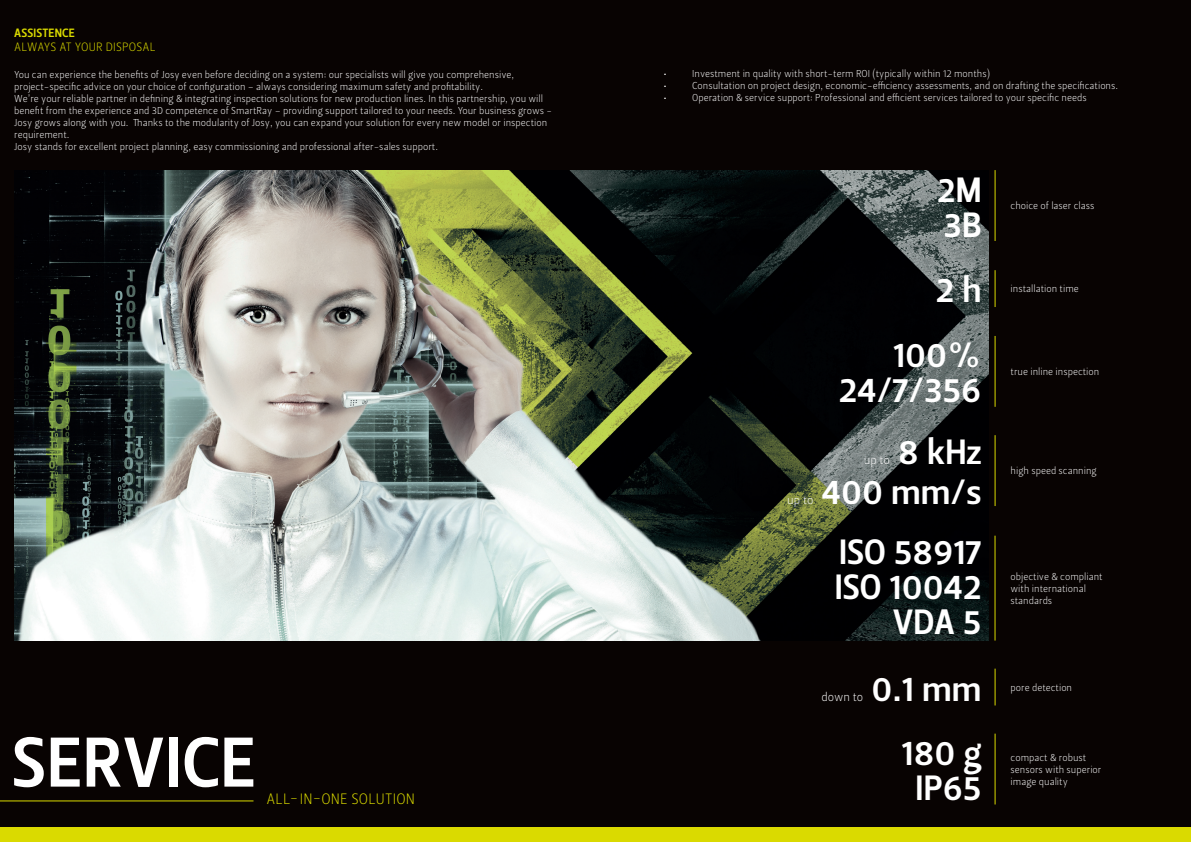
<style>
.page{position:relative;width:1191px;height:842px;background:#080302}
.page>*{position:absolute;margin:0;border:0;box-sizing:border-box;transform-origin:0 0}
.t1{font:70px "Leitura Sans Grot 3";letter-spacing:.015em;color:#fff}
.t2{font:35px "Leitura Sans Grot 3";color:#fff}
.t3{font:15px "Leitura Sans Grot 1";letter-spacing:.015em;color:#dada00}
.t4{font:12px "Leitura Sans Grot 1";letter-spacing:.015em;color:#dada00}
.t5{font:12px "Leitura Sans Grot 1";color:#fff}
.t6{font:12px "Leitura Sans Grot 3";letter-spacing:.015em;color:#dada00}
.t7{font:10px/12px "Leitura Sans Grot 1";color:#fff}
.t8{font:10px "Leitura Sans Grot 3";color:#fff}
</style>
<div class="page">
<div style="left:0;top:828px;width:1191px;height:14px;background:#dada00"></div>
<hr style="left:0;top:801px;width:253px;height:1px;background:#dada00">
<img style="left:14px;top:170px;width:974px;height:471px">
<hr style="left:994px;top:734px;width:1px;height:70px;background:#dada00">
<hr style="left:994px;top:669px;width:1px;height:36px;background:#dada00">
<hr style="left:994px;top:536px;width:1px;height:104px;background:#dada00">
<hr style="left:994px;top:435px;width:1px;height:71px;background:#dada00">
<hr style="left:994px;top:336px;width:1px;height:71px;background:#dada00">
<hr style="left:994px;top:270px;width:1px;height:37px;background:#dada00">
<hr style="left:994px;top:170px;width:1px;height:71px;background:#dada00">
<p class="t6" style="left:14px;top:26px;width:62px">ASSISTENCE</p>
<p class="t4" style="left:14px;top:40px;width:143px">ALWAYS AT YOUR DISPOSAL</p>
<p class="t7" style="left:14px;top:68px;width:501px">You can experience the benefits of Josy even before deciding on a system: our specialists will give you comprehensive,</p>
<p class="t7" style="left:14px;top:80px;width:470px">project-specific advice on your choice of configuration – always considering maximum safety and profitability.</p>
<p class="t7" style="left:14px;top:92px;width:539px">We’re your reliable partner in defining &amp; integrating inspection solutions for new production lines. In this partnership, you will benefit from the experience and 3D competence of SmartRay – providing support tailored to your needs. Your business grows - Josy grows along with you. Thanks to the modularity of Josy, you can expand your solution for every new model or inspection requirement.</p>
<p class="t7" style="left:14px;top:140px;width:425px">Josy stands for excellent project planning, easy commissioning and professional after-sales support.</p>
<p class="t1" style="left:12px;top:721px;width:245px">SERVICE</p>
<p class="t3" style="left:266px;top:790px;width:150px">ALL-IN-ONE SOLUTION</p>
<p class="t8" style="left:664px;top:66px;width:4px">.</p>
<p class="t8" style="left:664px;top:78px;width:4px">.</p>
<p class="t8" style="left:664px;top:90px;width:4px">.</p>
<p class="t7" style="left:692px;top:68px;width:299px">Investment in quality with short-term ROI (typically within 12 months)</p>
<p class="t7" style="left:692px;top:80px;width:427px">Consultation on project design, economic-efficiency assessments, and on drafting the specifications.</p>
<p class="t7" style="left:692px;top:92px;width:396px">Operation &amp; service support: Professional and efficient services tailored to your specific needs</p>
<p class="t2" style="left:937px;top:169px;width:46px">2M</p>
<p class="t2" style="left:943px;top:204px;width:40px">3B</p>
<p class="t7" style="left:1010px;top:200px;width:86px">choice of laser class</p>
<p class="t2" style="left:935px;top:269px;width:47px">2 h</p>
<p class="t7" style="left:1010px;top:283px;width:70px">installation time</p>
<p class="t2" style="left:893px;top:335px;width:90px">100%</p>
<p class="t2" style="left:839px;top:370px;width:144px">24/7/356</p>
<p class="t5" style="left:787px;top:493px;width:28px">up to</p>
<p class="t5" style="left:863px;top:453px;width:28px">up to</p>
<p class="t2" style="left:898px;top:431px;width:85px">8 kHz</p>
<p class="t2" style="left:821px;top:471px;width:161px">400 mm/s</p>
<p class="t2" style="left:839px;top:532px;width:144px">ISO 58917</p>
<p class="t2" style="left:834px;top:567px;width:148px">ISO 10042</p>
<p class="t2" style="left:893px;top:602px;width:90px">VDA 5</p>
<p class="t7" style="left:1010px;top:366px;width:90px">true inline inspection</p>
<p class="t7" style="left:1010px;top:465px;width:88px">high speed scanning</p>
<p class="t7" style="left:1010px;top:571px;width:94px">objective &amp; compliant</p>
<p class="t7" style="left:1010px;top:583px;width:77px">with international</p>
<p class="t7" style="left:1010px;top:595px;width:43px">standards</p>
<p class="t5" style="left:821px;top:689px;width:43px">down to</p>
<p class="t2" style="left:871px;top:668px;width:112px">0.1 mm</p>
<p class="t7" style="left:1010px;top:682px;width:63px">pore detection</p>
<p class="t2" style="left:901px;top:732px;width:81px">180 g</p>
<p class="t2" style="left:915px;top:767px;width:67px">IP65</p>
<p class="t7" style="left:1010px;top:752px;width:77px">compact &amp; robust</p>
<p class="t7" style="left:1010px;top:764px;width:92px">sensors with superior image quality</p>
</div>
